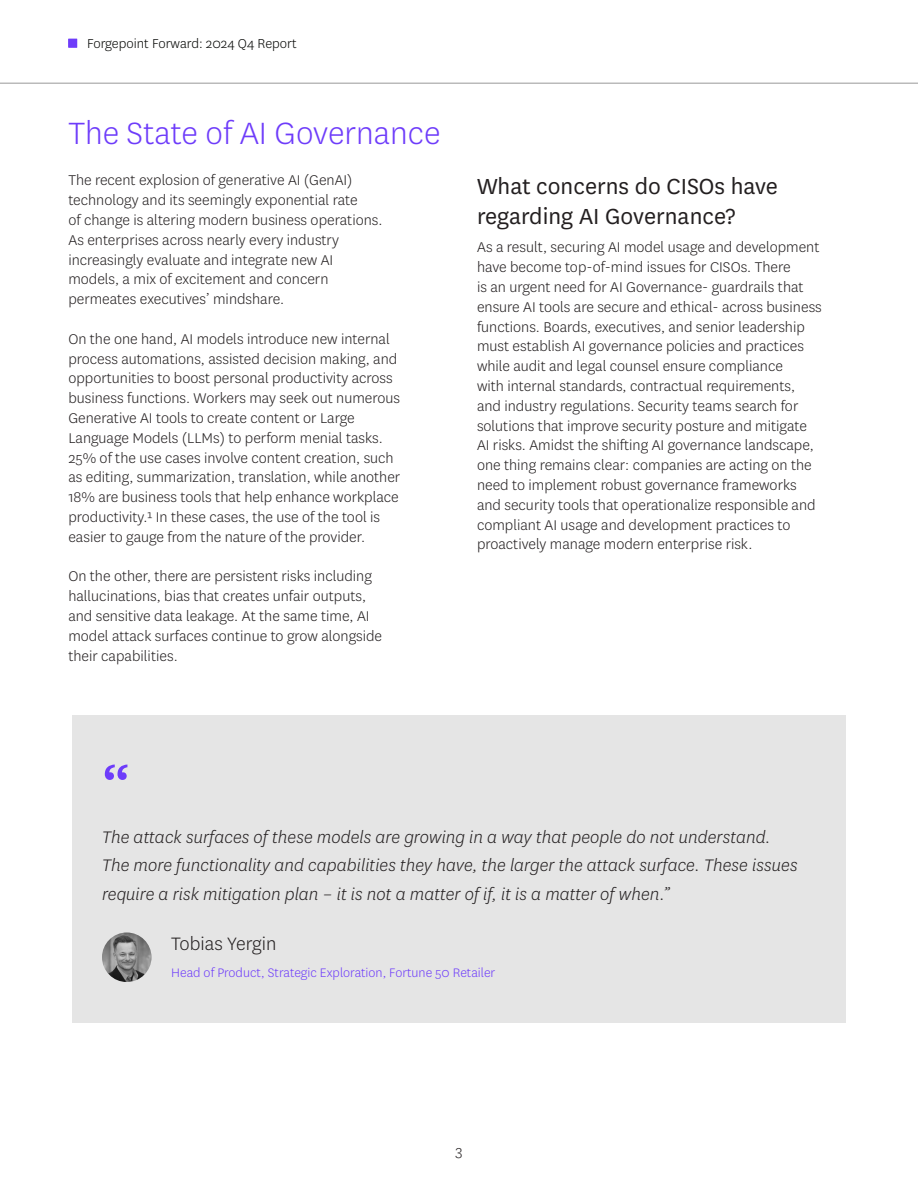
<style>
.page{position:relative;width:918px;height:1188px;background:#fff}
.page>*{position:absolute;margin:0;border:0;box-sizing:border-box;transform-origin:0 0}
.quotes{font:70.5px "National";color:#6e3cfa}
.t1{font:300 36px "National";color:#6e3cfa}
.t2{font:25.5px/30px "National";color:#231f20}
.Quote_H1{font:300 21px "National";color:#231f20}
.quotes-2{font:italic 300 19.5px/28.5px "National";color:#231f20}
.t3{font:300 16.5px/19.8px "National";color:#231f20}
.t4{font:300 15px "National";color:#040503}
.Quote_Subhead{font:300 14.4px "National";color:#6e3cfa}
</style>
<div class="page">
<div style="left:68px;top:39px;width:9px;height:9px;background:#6e3cfa;border:1px solid #6e3cfa"></div>
<hr style="left:0;top:82px;width:918px;height:2px;background:#bababa">
<div style="left:72px;top:715px;width:773px;height:308px;background:#e5e5e5"></div>
<img style="left:102px;top:932px;width:50px;height:50px;border-radius:25px">
<p class="t4" style="left:87px;top:34px;width:211px">Forgepoint Forward: 2024 Q4 Report</p>
<h1 class="t1" style="left:68px;top:111px;width:374px">The State of AI Governance</h1>
<p class="t3" style="left:68px;top:170px;width:316px">The recent explosion of generative AI (GenAI) technology and its seemingly exponential rate<br>of change is altering modern business operations.<br>As enterprises across nearly every industry increasingly evaluate and integrate new AI models, a mix of excitement and concern permeates executives’ mindshare.</p>
<p class="t3" style="left:68px;top:328px;width:334px">On the one hand, AI models introduce new internal process automations, assisted decision making, and opportunities to boost personal productivity across business functions. Workers may seek out numerous Generative AI tools to create content or Large Language Models (LLMs) to perform menial tasks.<br>25% of the use cases involve content creation, such as editing, summarization, translation, while another 18% are business tools that help enhance workplace productivity.¹ In these cases, the use of the tool is easier to gauge from the nature of the provider.</p>
<p class="t3" style="left:68px;top:566px;width:315px">On the other, there are persistent risks including hallucinations, bias that creates unfair outputs, and sensitive data leakage. At the same time, AI model attack surfaces continue to grow alongside their capabilities.</p>
<h2 class="t2" style="left:477px;top:170px;width:303px">What concerns do CISOs have regarding AI Governance?</h2>
<h2 class="t3" style="left:477px;top:237px;width:346px">As a result, securing AI model usage and development have become top-of-mind issues for CISOs. There<br>is an urgent need for AI Governance- guardrails that ensure AI tools are secure and ethical- across business functions. Boards, executives, and senior leadership must establish AI governance policies and practices while audit and legal counsel ensure compliance<br>with internal standards, contractual requirements, and industry regulations. Security teams search for solutions that improve security posture and mitigate AI risks. Amidst the shifting AI governance landscape, one thing remains clear: companies are acting on the need to implement robust governance frameworks and security tools that operationalize responsible and compliant AI usage and development practices to proactively manage modern enterprise risk.</h2>
<p class="quotes" style="left:102px;top:745px;width:30px">“</p>
<p class="quotes-2" style="left:102px;top:822px;width:697px">The attack surfaces of these models are growing in a way that people do not understand.<br>The more functionality and capabilities they have, the larger the attack surface. These issues require a risk mitigation plan – it is not a matter of if, it is a matter of when.”</p>
<p class="Quote_H1" style="left:171px;top:931px;width:107px">Tobias Yergin</p>
<p class="Quote_Subhead" style="left:171px;top:963px;width:326px">Head of Product, Strategic Exploration, Fortune 50 Retailer</p>
<p class="t3" style="left:455px;top:1141px;width:9px">3</p>
</div>
